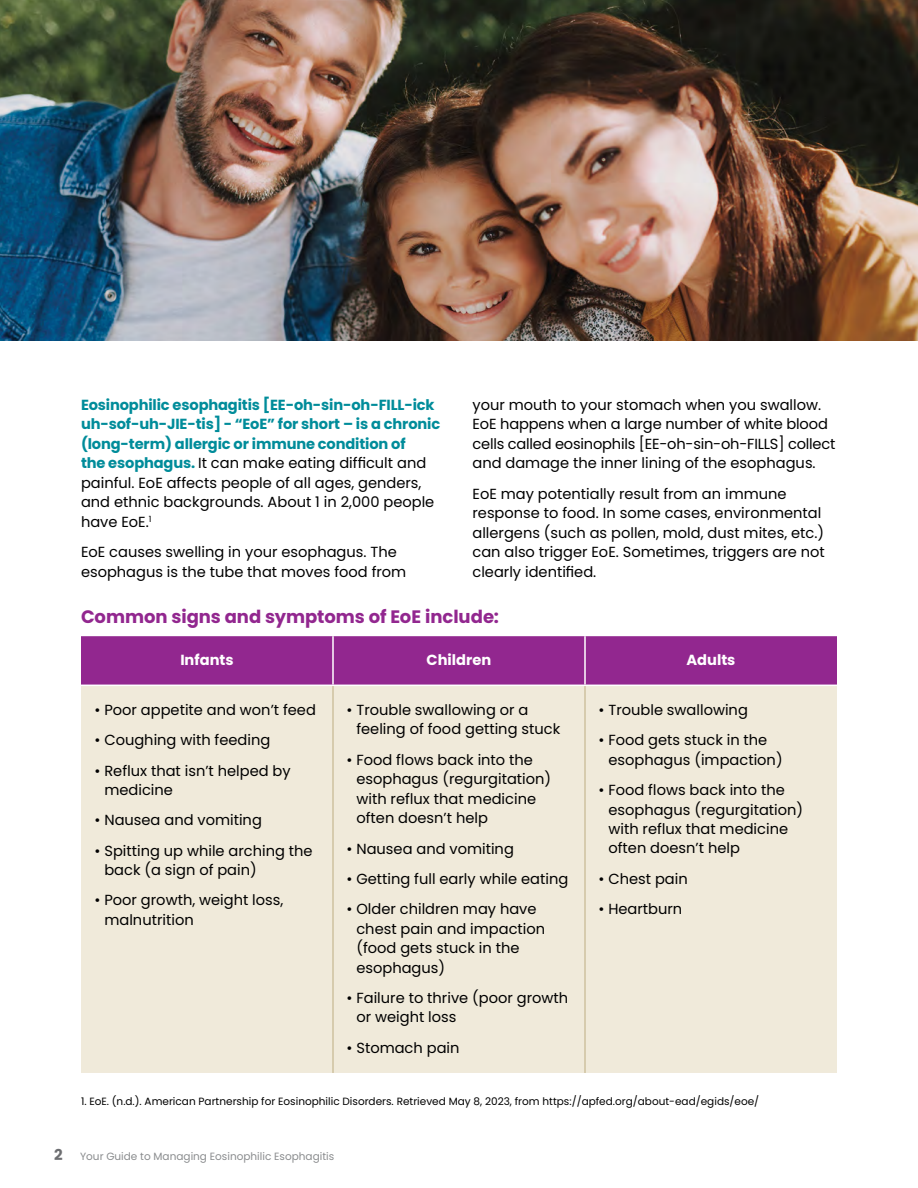
<style>
.page{position:relative;width:918px;height:1188px;background:#fff}
.page>*{position:absolute;margin:0;border:0;box-sizing:border-box;transform-origin:0 0}
.t1{font:700 18px "Poppins";color:#92278f}
.t2{font:14.7px/19.5px "Poppins";color:#000}
.t3{font:700 14.7px/19.5px "Poppins";letter-spacing:-.01em;color:#008c9a}
.t4{font:700 14.7px "Poppins";color:#fff}
.t5{font:10.5px "Poppins";color:#000}
.t6{font:10.5px "Poppins";color:#8a8c8e}
.s1{font-weight:400;color:#000}
.s2{font-weight:700;font-size:15px;color:#6d6e71}
</style>
<div class="page">
<img style="left:0;top:0;width:918px;height:340px">
<div style="left:81px;top:636px;width:756px;height:49px;background:#92278f"></div>
<div style="left:81px;top:686px;width:756px;height:387px;background:#f0eada"></div>
<hr style="left:332px;top:636px;width:2px;height:49px;background:#fff">
<hr style="left:584px;top:636px;width:2px;height:49px;background:#fff">
<hr style="left:332px;top:686px;width:2px;height:387px;background:#cec19f">
<hr style="left:584px;top:686px;width:2px;height:387px;background:#cec19f">
<p class="t3" style="left:81px;top:395px;width:361px">Eosinophilic esophagitis [EE-oh-sin-oh-FILL-ick uh-sof-uh-JIE-tis] − “EoE” for short – is a chronic (long-term) allergic or immune condition of<br>the esophagus. <span class="s1">It can make eating difficult and painful. EoE affects people of all ages, genders, and ethnic backgrounds. About 1 in 2,000 people have EoE.</span><sup>1</sup></p>
<p class="t2" style="left:81px;top:542px;width:327px">EoE causes swelling in your esophagus. The esophagus is the tube that moves food from</p>
<p class="t2" style="left:473px;top:395px;width:364px">your mouth to your stomach when you swallow.<br>EoE happens when a large number of white blood cells called eosinophils [EE-oh-sin-oh-FILLS] collect and damage the inner lining of the esophagus.</p>
<p class="t2" style="left:473px;top:484px;width:354px">EoE may potentially result from an immune response to food. In some cases, environmental allergens (such as pollen, mold, dust mites, etc.) can also trigger EoE. Sometimes, triggers are not clearly identified.</p>
<p class="t1" style="left:81px;top:607px;width:419px">Common signs and symptoms of EoE include:</p>
<p class="t4" style="left:180px;top:651px;width:55px">Infants</p>
<p class="t4" style="left:427px;top:651px;width:66px">Children</p>
<p class="t4" style="left:687px;top:651px;width:50px">Adults</p>
<p class="t2" style="left:95px;top:700px;width:223px">• Poor appetite and won’t feed</p>
<p class="t2" style="left:95px;top:730px;width:177px">• Coughing with feeding</p>
<p class="t2" style="left:104px;top:761px;width:188px;text-indent:-10px">• Reflux that isn’t helped by medicine</p>
<p class="t2" style="left:95px;top:811px;width:169px">• Nausea and vomiting</p>
<p class="t2" style="left:104px;top:841px;width:210px;text-indent:-10px">• Spitting up while arching the back (a sign of pain)</p>
<p class="t2" style="left:104px;top:891px;width:180px;text-indent:-10px">• Poor growth, weight loss, malnutrition</p>
<p class="t2" style="left:599px;top:700px;width:151px">• Trouble swallowing</p>
<p class="t2" style="left:608px;top:730px;width:176px;text-indent:-10px">• Food gets stuck in the esophagus (impaction)</p>
<p class="t2" style="left:608px;top:780px;width:196px;text-indent:-10px">• Food flows back into the esophagus (regurgitation) with reflux that medicine often doesn’t help</p>
<p class="t2" style="left:599px;top:869px;width:91px">• Chest pain</p>
<p class="t2" style="left:599px;top:899px;width:85px">• Heartburn</p>
<p class="t2" style="left:356px;top:700px;width:205px;text-indent:-10px">• Trouble swallowing or a feeling of food getting stuck</p>
<p class="t2" style="left:356px;top:750px;width:196px;text-indent:-10px">• Food flows back into the esophagus (regurgitation) with reflux that medicine often doesn’t help</p>
<p class="t2" style="left:347px;top:839px;width:169px">• Nausea and vomiting</p>
<p class="t2" style="left:347px;top:869px;width:223px">• Getting full early while eating</p>
<p class="t2" style="left:356px;top:899px;width:190px;text-indent:-10px">• Older children may have chest pain and impaction (food gets stuck in the esophagus)</p>
<p class="t2" style="left:356px;top:988px;width:213px;text-indent:-10px">• Failure to thrive (poor growth or weight loss</p>
<p class="t2" style="left:347px;top:1038px;width:115px">• Stomach pain</p>
<p class="t5" style="left:81px;top:1095px;width:680px">1. EoE. (n.d.). American Partnership for Eosinophilic Disorders. Retrieved May 8, 2023, from https://apfed.org/about-ead/egids/eoe/</p>
<p class="t6" style="left:54px;top:1150px;width:282px"><span class="s2">2</span> Your Guide to Managing Eosinophilic Esophagitis</p>
</div>
